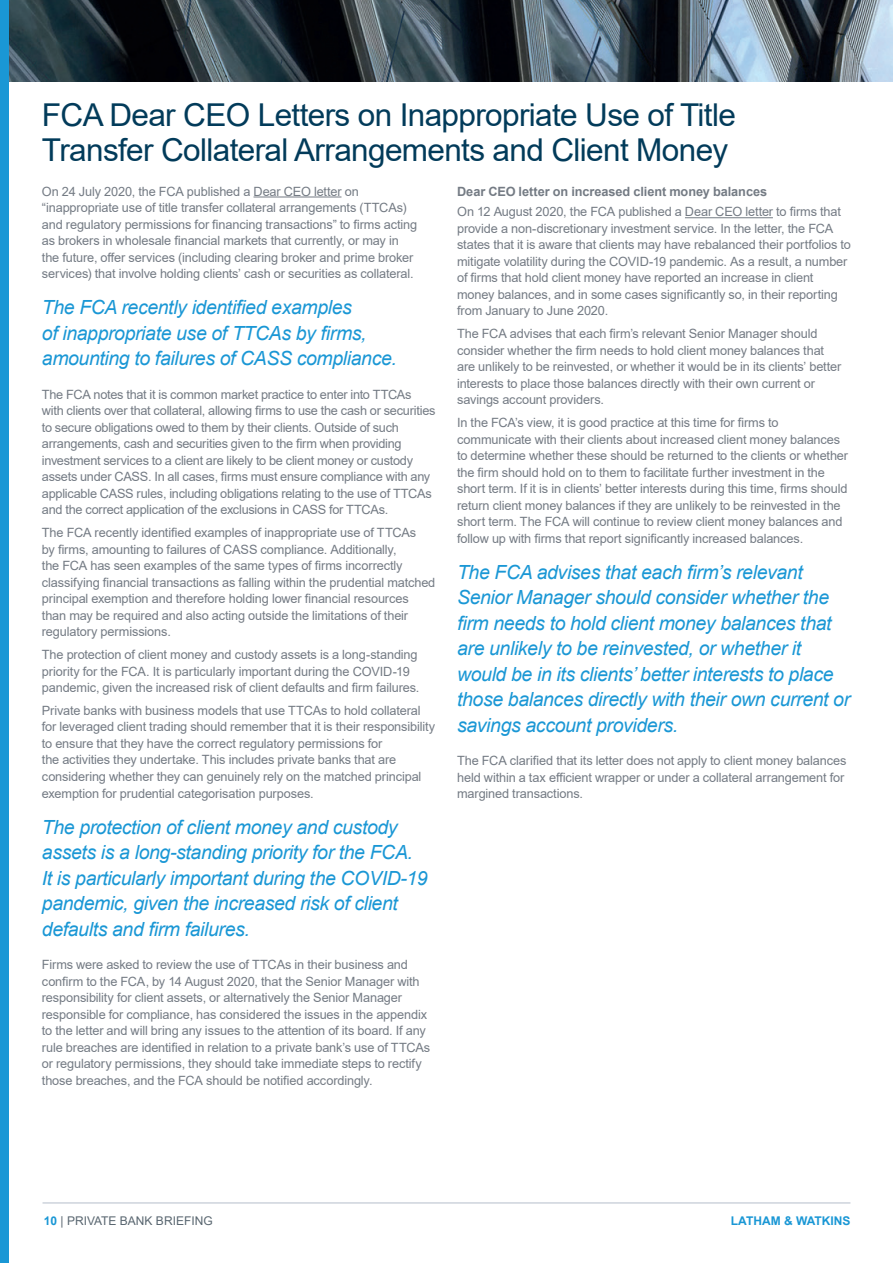
<style>
.page{position:relative;width:893px;height:1263px;background:#fff}
.page>*{position:absolute;margin:0;border:0;box-sizing:border-box;transform-origin:0 0}
.Heading{font:31.5px/34.5px "Arial";letter-spacing:-.02em;color:#023b5a}
.Pull_Quote{font:italic 19.5px/25.5px "Arial";letter-spacing:-.02em;color:#1a97d5}
.Body_Copy{font:12.75px/16.5px "Arial";letter-spacing:-.01em;color:#747b84}
.Sub_Heading{font:700 12.75px "Arial";letter-spacing:-.005em;color:#747b84}
.t1{font:12px "Arial";color:#596670}
.t2{font:700 12px "Arial";color:#1a97d5}
.s1{font-weight:700;color:#1a97d5}
</style>
<div class="page">
<hr style="left:43px;top:1202px;width:807px;height:1px;background:#b4becb">
<img style="left:9px;top:0;width:884px;height:81px">
<div style="left:0;top:0;width:9px;height:1263px;background:#1a97d5"></div>
<hr style="left:254px;top:197px;width:87px;height:1px;background:#747b84">
<hr style="left:685px;top:217px;width:88px;height:1px;background:#747b84">
<p class="Heading" style="left:42px;top:98px;width:695px">FCA Dear CEO Letters on Inappropriate Use of Title<br>Transfer Collateral Arrangements and Client Money</p>
<p class="Body_Copy" style="left:42px;top:183px;width:377px">On 24 July 2020, the FCA published a Dear CEO letter on “inappropriate use of title transfer collateral arrangements (TTCAs) and regulatory permissions for financing transactions” to firms acting as brokers in wholesale financial markets that currently, or may in the future, offer services (including clearing broker and prime broker services) that involve holding clients’ cash or securities as collateral.</p>
<p class="Pull_Quote" style="left:42px;top:295px;width:357px">The FCA recently identified examples<br>of inappropriate use of TTCAs by firms, amounting to failures of CASS compliance.</p>
<p class="Body_Copy" style="left:42px;top:386px;width:395px">The FCA notes that it is common market practice to enter into TTCAs with clients over that collateral, allowing firms to use the cash or securities to secure obligations owed to them by their clients. Outside of such arrangements, cash and securities given to the firm when providing investment services to a client are likely to be client money or custody assets under CASS. In all cases, firms must ensure compliance with any applicable CASS rules, including obligations relating to the use of TTCAs and the correct application of the exclusions in CASS for TTCAs.</p>
<p class="Body_Copy" style="left:42px;top:524px;width:395px">The FCA recently identified examples of inappropriate use of TTCAs<br>by firms, amounting to failures of CASS compliance. Additionally,<br>the FCA has seen examples of the same types of firms incorrectly classifying financial transactions as falling within the prudential matched principal exemption and therefore holding lower financial resources than may be required and also acting outside the limitations of their regulatory permissions.</p>
<p class="Body_Copy" style="left:42px;top:646px;width:379px">The protection of client money and custody assets is a long-standing priority for the FCA. It is particularly important during the COVID-19 pandemic, given the increased risk of client defaults and firm failures.</p>
<p class="Body_Copy" style="left:42px;top:702px;width:395px">Private banks with business models that use TTCAs to hold collateral for leveraged client trading should remember that it is their responsibility to ensure that they have the correct regulatory permissions for<br>the activities they undertake. This includes private banks that are considering whether they can genuinely rely on the matched principal exemption for prudential categorisation purposes.</p>
<p class="Pull_Quote" style="left:42px;top:814px;width:387px">The protection of client money and custody assets is a long-standing priority for the FCA.<br>It is particularly important during the COVID-19 pandemic, given the increased risk of client defaults and firm failures.</p>
<p class="Body_Copy" style="left:42px;top:956px;width:390px">Firms were asked to review the use of TTCAs in their business and confirm to the FCA, by 14 August 2020, that the Senior Manager with responsibility for client assets, or alternatively the Senior Manager responsible for compliance, has considered the issues in the appendix to the letter and will bring any issues to the attention of its board. If any rule breaches are identified in relation to a private bank’s use of TTCAs or regulatory permissions, they should take immediate steps to rectify those breaches, and the FCA should be notified accordingly.</p>
<p class="Sub_Heading" style="left:457px;top:182px;width:312px">Dear CEO letter on increased client money balances</p>
<p class="Body_Copy" style="left:457px;top:204px;width:395px">On 12 August 2020, the FCA published a Dear CEO letter to firms that provide a non-discretionary investment service. In the letter, the FCA states that it is aware that clients may have rebalanced their portfolios to mitigate volatility during the COVID-19 pandemic. As a result, a number of firms that hold client money have reported an increase in client money balances, and in some cases significantly so, in their reporting from January to June 2020.</p>
<p class="Body_Copy" style="left:457px;top:325px;width:386px">The FCA advises that each firm’s relevant Senior Manager should consider whether the firm needs to hold client money balances that are unlikely to be reinvested, or whether it would be in its clients’ better interests to place those balances directly with their own current or savings account providers.</p>
<p class="Body_Copy" style="left:457px;top:414px;width:393px">In the FCA’s view, it is good practice at this time for firms to communicate with their clients about increased client money balances to determine whether these should be returned to the clients or whether the firm should hold on to them to facilitate further investment in the short term. If it is in clients’ better interests during this time, firms should return client money balances if they are unlikely to be reinvested in the short term. The FCA will continue to review client money balances and follow up with firms that report significantly increased balances.</p>
<p class="Pull_Quote" style="left:457px;top:559px;width:395px">The FCA advises that each firm’s relevant Senior Manager should consider whether the firm needs to hold client money balances that are unlikely to be reinvested, or whether it would be in its clients’ better interests to place those balances directly with their own current or savings account providers.</p>
<p class="Body_Copy" style="left:457px;top:752px;width:391px">The FCA clarified that its letter does not apply to client money balances held within a tax efficient wrapper or under a collateral arrangement for margined transactions.</p>
<p class="t1" style="left:44px;top:1212px;width:170px"><span class="s1">10</span> | PRIVATE BANK BRIEFING</p>
<p class="t2" style="left:731px;top:1212px;width:121px">LATHAM &amp; WATKINS</p>
</div>
